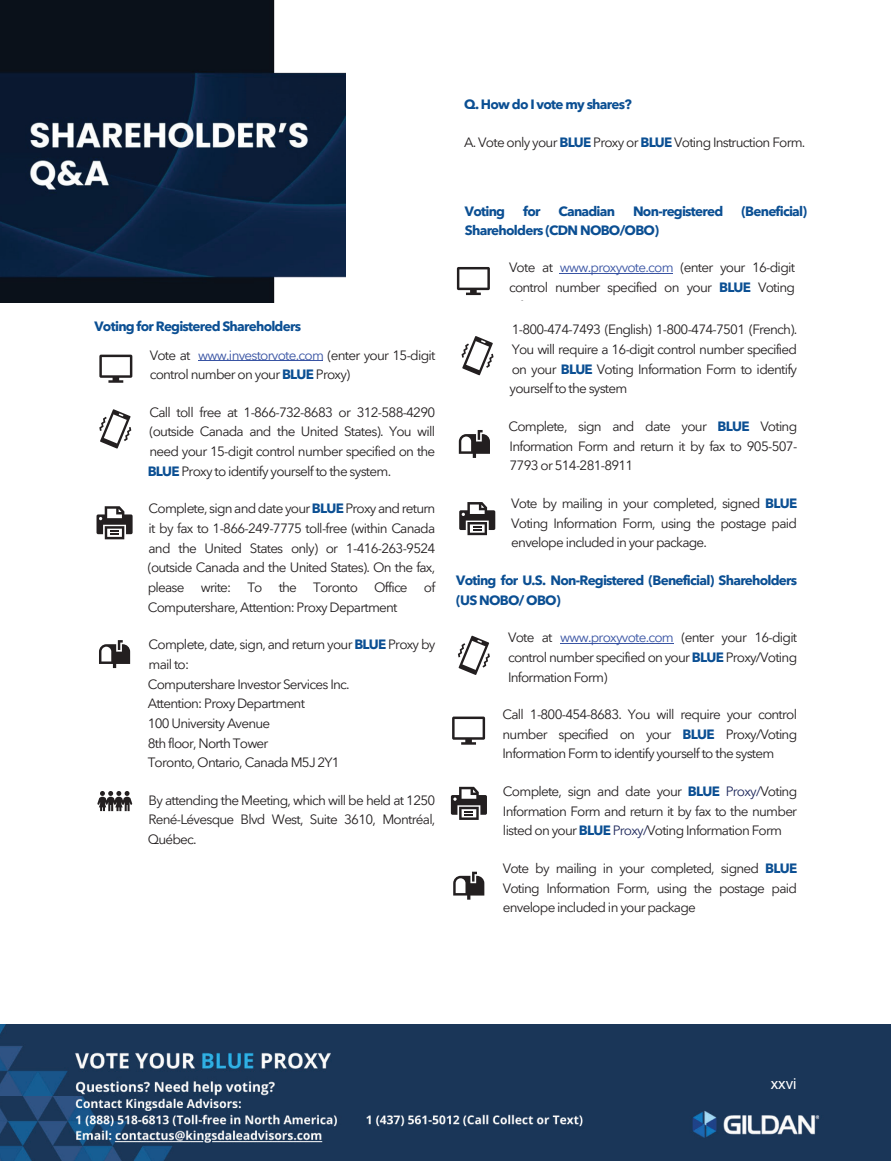
<style>
.page{position:relative;width:891px;height:1161px;background:#fff}
.page>*{position:absolute;margin:0;border:0;box-sizing:border-box;transform-origin:0 0}
.t1{font:15px "Arial";color:#fff}
.t2{font:13.5px/19.6px "Avenir Next LT Pro";letter-spacing:-.055em;color:#231f20;text-align:justify}
.t3{font:700 13.5px/28.7px "Avenir Next LT Pro";letter-spacing:-.055em;color:#0b4f93}
.s1{font-weight:700;color:#0b4f93}
.s2{font-weight:400;color:#231f20}
.s3{font-weight:400;color:#3853a3}
.s4{color:#3853a3}
.s5{color:#1d275b}
</style>
<div class="page">
<img style="left:0;top:1025px;width:891px;height:136px">
<hr style="left:198px;top:361px;width:125px;height:1px;background:#3853a3">
<hr style="left:560px;top:643px;width:113px;height:1px;background:#3853a3">
<img style="left:0;top:0;width:346px;height:302px">
<svg style="left:99px;top:355px;width:33px;height:28px"></svg>
<svg style="left:99px;top:409px;width:32px;height:40px"></svg>
<svg style="left:97px;top:506px;width:36px;height:33px"></svg>
<svg style="left:99px;top:640px;width:31px;height:28px"></svg>
<svg style="left:97px;top:791px;width:35px;height:20px"></svg>
<svg style="left:462px;top:336px;width:32px;height:39px"></svg>
<svg style="left:459px;top:502px;width:36px;height:33px"></svg>
<svg style="left:459px;top:430px;width:31px;height:28px"></svg>
<svg style="left:452px;top:717px;width:33px;height:28px"></svg>
<svg style="left:458px;top:636px;width:32px;height:39px"></svg>
<svg style="left:451px;top:787px;width:36px;height:33px"></svg>
<svg style="left:453px;top:872px;width:31px;height:28px"></svg>
<hr style="left:560px;top:273px;width:113px;height:1px;background:#3853a3">
<svg style="left:457px;top:267px;width:33px;height:28px"></svg>
<p class="t3" style="left:464px;top:90px;width:169px">Q. How do I vote my shares?</p>
<p class="t2" style="left:464px;top:132px;width:343px">A. Vote only your <span class="s1">BLUE</span> Proxy or <span class="s1">BLUE</span> Voting Instruction Form.</p>
<p class="t3" style="left:150px;top:312px;width:287px;text-indent:-55px">Voting for Registered Shareholders<br><span class="s2">Vote at</span> <span class="s3">www.investorvote.com</span> <span class="s2">(enter your 15-digit</span></p>
<p class="t2" style="left:150px;top:365px;width:202px">control number on your <span class="s1">BLUE</span> Proxy)</p>
<p class="t2" style="left:148px;top:402px;width:289px">Call toll free at 1-866-732-8683 or 312-588-4290 (outside Canada and the United States). You will need your 15-digit control number specified on the <span class="s1">BLUE</span> Proxy to identify yourself to the system.</p>
<p class="t2" style="left:148px;top:499px;width:289px">Complete, sign and date your <span class="s1">BLUE</span> Proxy and return it by fax to 1-866-249-7775 toll-free (within Canada and the United States only) or 1-416-263-9524 (outside Canada and the United States). On the fax, please write: To the Toronto Office of Computershare, Attention: Proxy Department</p>
<p class="t2" style="left:148px;top:635px;width:289px;text-align:left">Complete, date, sign, and return your <span class="s1">BLUE</span> Proxy by mail to:<br>Computershare Investor Services Inc.<br>Attention: Proxy Department<br>100 University Avenue<br>8th floor, North Tower<br>Toronto, Ontario, Canada M5J 2Y1</p>
<p class="t2" style="left:148px;top:790px;width:289px">By attending the Meeting, which will be held at 1250<br>René-Lévesque Blvd West, Suite 3610, Montréal, Québec.</p>
<p class="t3" style="left:465px;top:197px;width:42px">Voting</p>
<p class="t3" style="left:523px;top:197px;width:19px">for</p>
<p class="t3" style="left:559px;top:197px;width:58px">Canadian</p>
<p class="t3" style="left:633px;top:197px;width:92px">Non-registered</p>
<p class="t3" style="left:741px;top:197px;width:67px">(Beneficial)</p>
<p class="t3" style="left:465px;top:216px;width:196px">Shareholders (CDN NOBO/OBO)</p>
<p class="t2" style="left:509px;top:257px;width:287px">Vote at <span class="s4">www.proxyvote.com</span> (enter your 16-digit control number specified on your <span class="s1">BLUE</span> Voting</p>
<p class="t2" style="left:510px;top:320px;width:289px">1-800-474-7493 (English) 1-800-474-7501 (French).<br>You will require a 16-digit control number specified on your <span class="s1">BLUE</span> Voting Information Form to identify yourself to the system</p>
<p class="t2" style="left:508px;top:416px;width:291px">Complete, sign and date your <span class="s1">BLUE</span> Voting Information Form and return it by fax to 905-507- 7793 or 514-281-8911</p>
<p class="t2" style="left:511px;top:493px;width:288px">Vote by mailing in your completed, signed <span class="s1">BLUE </span>Voting Information Form, using the postage paid envelope included in your package.</p>
<p class="t3" style="left:456px;top:570px;width:342px;line-height:19.8px">Voting for U.S. Non-Registered (Beneficial) Shareholders (US NOBO/ OBO)</p>
<p class="t2" style="left:508px;top:628px;width:291px">Vote at <span class="s4">www.proxyvote.com</span> (enter your 16-digit control number specified on your <span class="s1">BLUE</span> Proxy/Voting Information Form)</p>
<p class="t2" style="left:502px;top:705px;width:296px">Call 1-800-454-8683. You will require your control number specified on your <span class="s1">BLUE</span> Proxy/Voting Information Form to identify yourself to the system</p>
<p class="t2" style="left:503px;top:782px;width:296px">Complete, sign and date your <span class="s1">BLUE</span> <span class="s5">Proxy/</span>Voting Information Form and return it by fax to the number listed on your <span class="s1">BLUE</span> <span class="s5">Proxy/</span>Voting Information Form</p>
<p class="t2" style="left:503px;top:859px;width:296px">Vote by mailing in your completed, signed <span class="s1">BLUE </span>Voting Information Form, using the postage paid envelope included in your package</p>
<p class="t1" style="left:771px;top:1073px;width:27px">xxvi</p>
</div>
